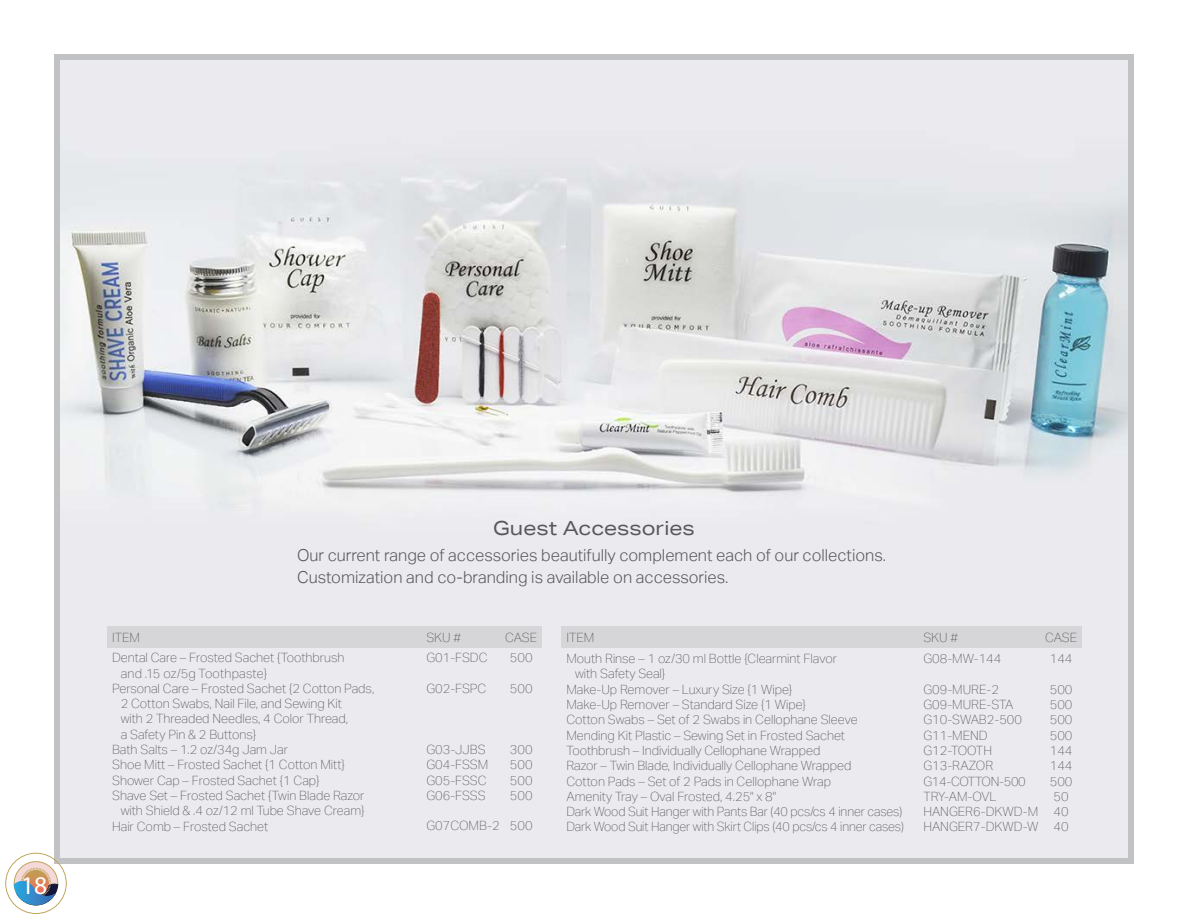
<style>
.page{position:relative;width:1188px;height:918px;background:#fff}
.page>*{position:absolute;margin:0;border:0;box-sizing:border-box;transform-origin:0 0}
.t1{font:25.5px "Myriad Pro";color:#fff}
.t2{font:19.5px "Aktiv Grotesk Ex";color:#57585a}
.t3{font:300 16.5px/22.5px "Aktiv Grotesk";color:#57585a}
.t4{font:100 12.75px/15.3px "Aktiv Grotesk";color:#57585a}
</style>
<div class="page">
<img style="left:61px;top:61px;width:1066px;height:796px">
<div style="left:54px;top:54px;width:1080px;height:810px;border:6px solid #c1c2c4"></div>
<div style="left:107px;top:627px;width:434px;height:21px;background:#d6d6d9"></div>
<div style="left:561px;top:627px;width:520px;height:21px;background:#d6d6d9"></div>
<svg style="left:5px;top:853px;width:62px;height:61px"></svg>
<h1 class="t1" style="left:21px;top:870px;width:28px">18</h1>
<h2 class="t2" style="left:493px;top:517px;width:203px">Guest Accessories</h2>
<p class="t3" style="left:297px;top:544px;width:591px">Our current range of accessories beautifully complement each of our collections.<br>Customization and co-branding is available on accessories.</p>
<p class="t4" style="left:112px;top:627px;width:234px;line-height:20.4px">ITEM<br>Dental Care – Frosted Sachet {Toothbrush</p>
<p class="t4" style="left:121px;top:665px;width:148px">and .15 oz/5g Toothpaste}</p>
<p class="t4" style="left:112px;top:681px;width:264px">Personal Care – Frosted Sachet {2 Cotton Pads,</p>
<p class="t4" style="left:121px;top:696px;width:223px">2 Cotton Swabs, Nail File, and Sewing Kit</p>
<p class="t4" style="left:121px;top:711px;width:229px">with 2 Threaded Needles, 4 Color Thread,</p>
<p class="t4" style="left:121px;top:727px;width:137px">a Safety Pin &amp; 2 Buttons}</p>
<p class="t4" style="left:112px;top:742px;width:177px">Bath Salts – 1.2 oz/34g Jam Jar</p>
<p class="t4" style="left:112px;top:757px;width:234px">Shoe Mitt – Frosted Sachet {1 Cotton Mitt}</p>
<p class="t4" style="left:112px;top:773px;width:209px">Shower Cap – Frosted Sachet {1 Cap}</p>
<p class="t4" style="left:112px;top:788px;width:254px">Shave Set – Frosted Sachet {Twin Blade Razor</p>
<p class="t4" style="left:121px;top:803px;width:245px">with Shield &amp; .4 oz/12 ml Tube Shave Cream}</p>
<p class="t4" style="left:112px;top:818px;width:158px">Hair Comb – Frosted Sachet</p>
<p class="t4" style="left:426px;top:627px;width:63px;line-height:20.4px">SKU #<br>G01-FSDC</p>
<p class="t4" style="left:426px;top:681px;width:62px">G02-FSPC</p>
<p class="t4" style="left:505px;top:627px;width:34px;line-height:20.4px;text-align:center">CASE<br>500</p>
<p class="t4" style="left:510px;top:681px;width:24px">500</p>
<p class="t4" style="left:426px;top:742px;width:64px">G03-JJBS<br>G04-FSSM<br>G05-FSSC<br>G06-FSSS</p>
<p class="t4" style="left:426px;top:818px;width:75px">G07COMB-2</p>
<p class="t4" style="left:510px;top:742px;width:24px;text-align:justify">300<br>500<br>500<br>500</p>
<p class="t4" style="left:510px;top:818px;width:24px">500</p>
<p class="t4" style="left:566px;top:627px;width:272px;line-height:21.3px">ITEM<br>Mouth Rinse – 1 oz/30 ml Bottle {Clearmint Flavor</p>
<p class="t4" style="left:566px;top:666px;width:339px;text-indent:9px">with Safety Seal}<br>Make-Up Remover – Luxury Size {1 Wipe}<br>Make-Up Remover – Standard Size {1 Wipe}<br>Cotton Swabs – Set of 2 Swabs in Cellophane Sleeve Mending Kit Plastic – Sewing Set in Frosted Sachet Toothbrush – Individually Cellophane Wrapped<br>Razor – Twin Blade, Individually Cellophane Wrapped<br>Cotton Pads – Set of 2 Pads in Cellophane Wrap<br>Amenity Tray – Oval Frosted, 4.25" x 8"<br>Dark Wood Suit Hanger with Pants Bar (40 pcs/cs 4 inner cases)<br>Dark Wood Suit Hanger with Skirt Clips (40 pcs/cs 4 inner cases)</p>
<p class="t4" style="left:1045px;top:627px;width:34px;line-height:21.3px;text-align:center">CASE<br>144</p>
<p class="t4" style="left:1050px;top:682px;width:24px">500<br>500<br>500<br>500<br>144<br>144<br>500<br>50<br>40<br>40</p>
<p class="t4" style="left:923px;top:627px;width:79px;line-height:21.3px">SKU #<br>G08-MW-144</p>
<p class="t4" style="left:923px;top:682px;width:117px">G09-MURE-2<br>G09-MURE-STA<br>G10-SWAB2-500<br>G11-MEND<br>G12-TOOTH<br>G13-RAZOR<br>G14-COTTON-500<br>TRY-AM-OVL<br>HANGER6-DKWD-M<br>HANGER7-DKWD-W</p>
</div>
